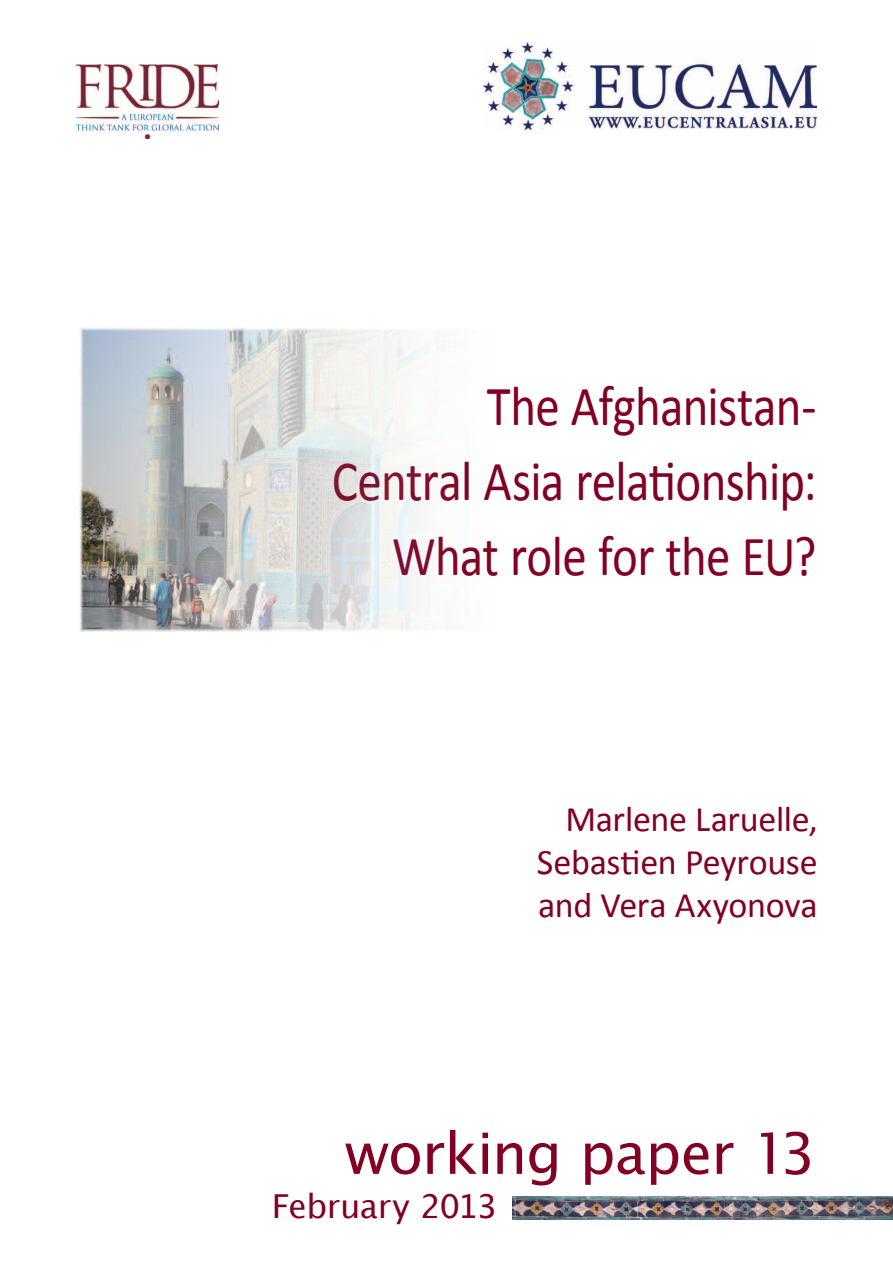
<style>
.page{position:relative;width:893px;height:1263px;background:#fff}
.page>*{position:absolute;margin:0;border:0;box-sizing:border-box;transform-origin:0 0}
.t1{font:57px/75px "Calibri";letter-spacing:-.015em;color:#820123;text-align:right;scale:.86 1}
.t2{font:57px "Lucida Sans";letter-spacing:-.015em;color:#820123}
.t3{font:36px/43.2px "Calibri";letter-spacing:-.01em;color:#820123;text-align:justify}
.t4{font:33px "Lucida Grande";letter-spacing:-.02em;color:#820123}
</style>
<div class="page">
<img style="left:79px;top:328px;width:366px;height:303px">
<img style="left:484px;top:43px;width:333px;height:87px">
<img style="left:513px;top:1197px;width:380px;height:22px">
<img style="left:77px;top:65px;width:142px;height:73px">
<p class="t1" style="left:332px;top:369px;width:565px">The Afghanistan-<br>Central Asia relationship:<br>What role for the EU?</p>
<p class="t3" style="left:537px;top:797px;width:282px;text-indent:29px">Marlene Laruelle, Sebastien Peyrouse and Vera Axyonova</p>
<p class="t2" style="left:345px;top:1121px;width:472px">working paper 13</p>
<p class="t4" style="left:272px;top:1183px;width:227px">February 2013</p>
</div>
